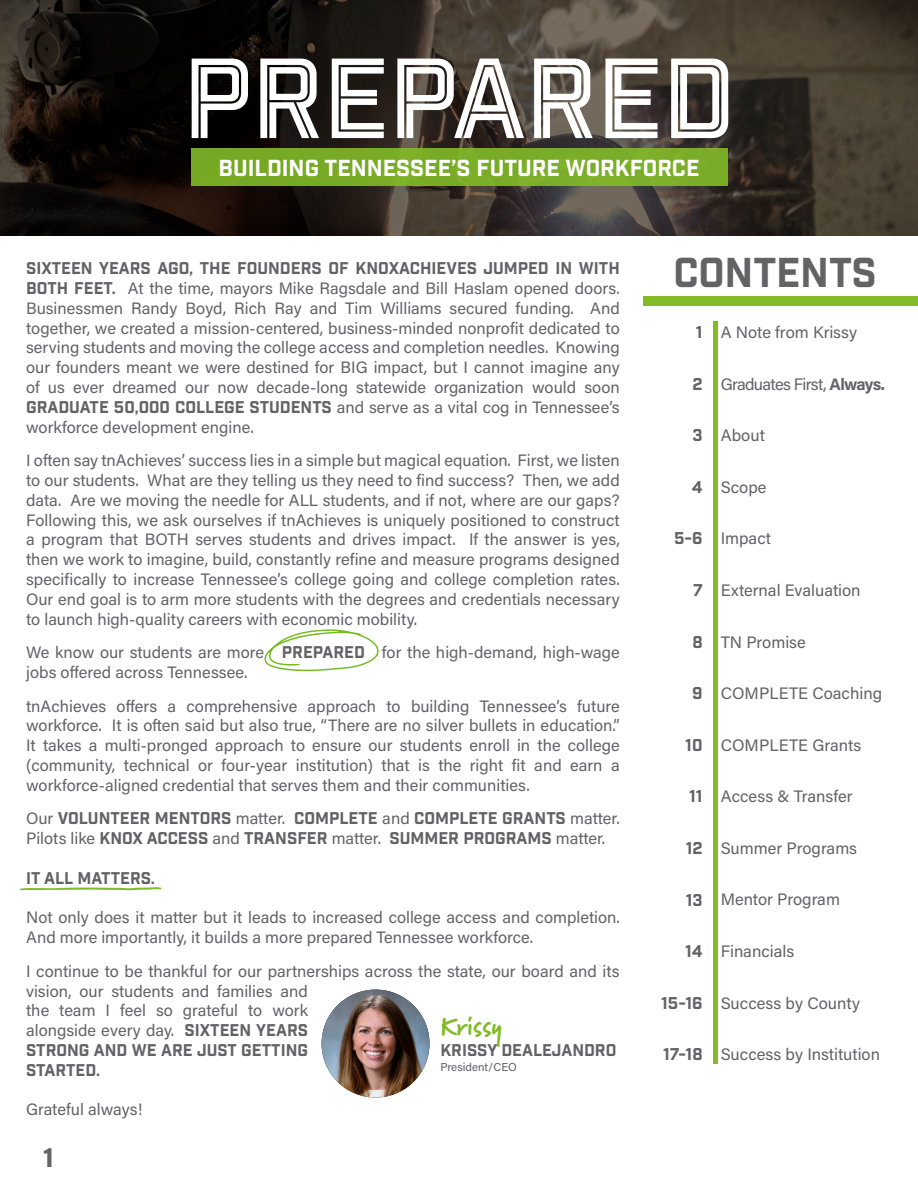
<style>
.page{position:relative;width:918px;height:1188px;background:#fff}
.page>*{position:absolute;margin:0;border:0;box-sizing:border-box;transform-origin:0 0}
.t1{font:110.4px "Industry Inc Cutline";letter-spacing:-.005em;color:#fff}
.t2{font:40.5px "Industry Inc Base";letter-spacing:-.005em;color:#636366}
.t3{font:700 28.5px "Acumin Pro";color:#636366}
.t4{font:900 25.5px "Marydale";letter-spacing:-.015em;color:#82bb27}
.t5{font:22.5px "Industry Inc Base";color:#fff}
.t6{font:16.65px "Acumin Pro";color:#636366}
.t7{font:16.65px "Industry Inc Base";color:#636366}
.t8{font:16.65px "Acumin Pro";letter-spacing:-.04em;color:#636366}
.t9{font:16.5px/19.8px "Acumin Variable Concept";color:#636366;text-align:justify}
.t10{font:16.5px/19.8px "Industry Inc Base";color:#636366}
.t11{font:11.55px "Acumin Pro";color:#636366}
.s1{font-family:"Industry Inc Base"}
.s2{font-family:"Acumin Variable Concept"}
.s3{font-weight:700}
</style>
<div class="page">
<img style="left:0;top:0;width:918px;height:235px">
<div style="left:643px;top:296px;width:275px;height:9px;background:#82bb27"></div>
<div style="left:713px;top:322px;width:5px;height:742px;background:#82bb27"></div>
<div style="left:191px;top:148px;width:537px;height:38px;background:#79ab26"></div>
<img style="left:322px;top:990px;width:108px;height:108px;border-radius:54px">
<svg style="left:264px;top:629px;width:115px;height:42px"></svg>
<svg style="left:20px;top:887px;width:141px;height:3px"></svg>
<p class="t1" style="left:183px;top:32px;width:554px">PREPARED</p>
<p class="t5" style="left:219px;top:154px;width:482px">BUILDING TENNESSEE’S FUTURE WORKFORCE</p>
<p class="t9" style="left:26px;top:258px;width:595px"><span class="s1">SIXTEEN YEARS AGO, THE FOUNDERS OF KNOXACHIEVES JUMPED IN WITH BOTH FEET.</span> At the time, mayors Mike Ragsdale and Bill Haslam opened doors.<br>Businessmen Randy Boyd, Rich Ray and Tim Williams secured funding. And together, we created a mission-centered, business-minded nonprofit dedicated to serving students and moving the college access and completion needles. Knowing our founders meant we were destined for BIG impact, but I cannot imagine any of us ever dreamed our now decade-long statewide organization would soon <span class="s1">GRADUATE 50,000 COLLEGE STUDENTS</span> and serve as a vital cog in Tennessee’s workforce development engine.</p>
<p class="t9" style="left:26px;top:450px;width:595px">I often say tnAchieves’ success lies in a simple but magical equation. First, we listen to our students. What are they telling us they need to find success? Then, we add data. Are we moving the needle for ALL students, and if not, where are our gaps?<br>Following this, we ask ourselves if tnAchieves is uniquely positioned to construct a program that BOTH serves students and drives impact. If the answer is yes, then we work to imagine, build, constantly refine and measure programs designed specifically to increase Tennessee’s college going and college completion rates.<br>Our end goal is to arm more students with the degrees and credentials necessary to launch high-quality careers with economic mobility.</p>
<p class="t9" style="left:26px;top:642px;width:595px">We know our students are more <span class="s1">PREPARED</span> for the high-demand, high-wage jobs offered across Tennessee.</p>
<p class="t9" style="left:26px;top:695px;width:595px">tnAchieves offers a comprehensive approach to building Tennessee’s future workforce. It is often said but also true, “There are no silver bullets in education.” It takes a multi-pronged approach to ensure our students enroll in the college (community, technical or four-year institution) that is the right fit and earn a workforce-aligned credential that serves them and their communities.</p>
<p class="t10" style="left:26px;top:809px;width:595px"><span class="s2">Our</span> VOLUNTEER MENTORS <span class="s2">matter.</span> COMPLETE <span class="s2">and</span> COMPLETE GRANTS <span class="s2">matter.<br>Pilots like</span> KNOX ACCESS <span class="s2">and</span> TRANSFER <span class="s2">matter.</span> SUMMER PROGRAMS <span class="s2">matter.</span></p>
<p class="t10" style="left:26px;top:869px;width:130px">IT ALL MATTERS.</p>
<p class="t9" style="left:26px;top:907px;width:595px">Not only does it matter but it leads to increased college access and completion.<br>And more importantly, it builds a more prepared Tennessee workforce.</p>
<p class="t9" style="left:26px;top:961px;width:595px;text-align:left">I continue to be thankful for our partnerships across the state, our board and its vision, our students and families and<br>the team I feel so grateful to work<br>alongside every day. <span class="s1">SIXTEEN YEARS<br>STRONG AND WE ARE JUST GETTING<br>STARTED.</span></p>
<p class="t9" style="left:26px;top:1099px;width:118px">Grateful always!</p>
<p class="t4" style="left:440px;top:1012px;width:63px">Krissy</p>
<p class="t10" style="left:440px;top:1041px;width:178px">KRISSY DEALEJANDRO</p>
<p class="t11" style="left:440px;top:1059px;width:78px">President/CEO</p>
<p class="t3" style="left:43px;top:1137px;width:13px">1</p>
<p class="t2" style="left:673px;top:248px;width:205px">CONTENTS</p>
<p class="t7" style="left:696px;top:322px;width:8px">1</p>
<p class="t6" style="left:721px;top:321px;width:138px">A Note from Krissy</p>
<p class="t7" style="left:693px;top:374px;width:12px">2</p>
<p class="t8" style="left:721px;top:373px;width:166px">Graduates First, <span class="s3">Always.</span></p>
<p class="t7" style="left:693px;top:425px;width:12px">3</p>
<p class="t6" style="left:721px;top:424px;width:46px">About</p>
<p class="t7" style="left:692px;top:477px;width:12px">4</p>
<p class="t6" style="left:721px;top:475px;width:47px">Scope</p>
<p class="t7" style="left:674px;top:529px;width:30px">5-6</p>
<p class="t6" style="left:721px;top:527px;width:52px">Impact</p>
<p class="t7" style="left:693px;top:580px;width:11px">7</p>
<p class="t6" style="left:721px;top:579px;width:141px">External Evaluation</p>
<p class="t7" style="left:692px;top:632px;width:12px">8</p>
<p class="t6" style="left:721px;top:630px;width:87px">TN Promise</p>
<p class="t7" style="left:692px;top:683px;width:12px">9</p>
<p class="t6" style="left:721px;top:682px;width:163px">COMPLETE Coaching</p>
<p class="t7" style="left:685px;top:735px;width:19px">10</p>
<p class="t6" style="left:721px;top:733px;width:142px">COMPLETE Grants</p>
<p class="t7" style="left:689px;top:786px;width:15px">11</p>
<p class="t6" style="left:721px;top:785px;width:133px">Access &amp; Transfer</p>
<p class="t7" style="left:686px;top:838px;width:18px">12</p>
<p class="t6" style="left:721px;top:836px;width:138px">Summer Programs</p>
<p class="t7" style="left:686px;top:890px;width:18px">13</p>
<p class="t6" style="left:721px;top:888px;width:121px">Mentor Program</p>
<p class="t7" style="left:685px;top:941px;width:19px">14</p>
<p class="t6" style="left:721px;top:940px;width:75px">Financials</p>
<p class="t7" style="left:661px;top:993px;width:43px">15-16</p>
<p class="t6" style="left:721px;top:991px;width:141px">Success by County</p>
<p class="t7" style="left:663px;top:1044px;width:41px">17-18</p>
<p class="t6" style="left:721px;top:1043px;width:161px">Success by Institution</p>
</div>
